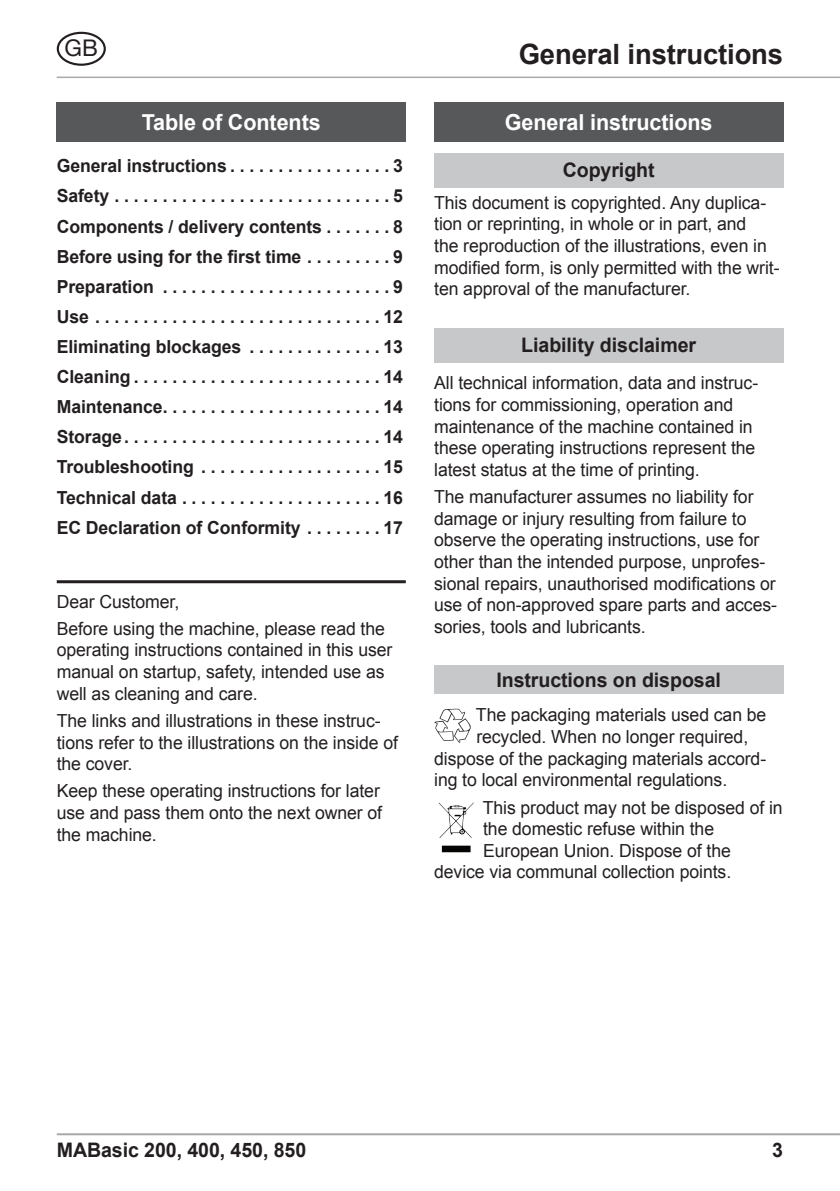
<style>
.page{position:relative;width:840px;height:1191px;background:#fff}
.page>*{position:absolute;margin:0;border:0;box-sizing:border-box;transform-origin:0 0}
.t1{font:700 28px "Arial";letter-spacing:-.005em;color:#231f20}
.t2{font:23px "Helvetica Neue";color:#231f20}
.t3{font:700 22px "Arial";letter-spacing:-.005em;color:#fff}
.t4{font:700 20px "Arial";letter-spacing:-.005em;color:#231f20}
.t5{font:18px/21.6px "Arial";letter-spacing:-.005em;color:#231f20}
.t6{font:700 18px/30px "Arial";letter-spacing:-.005em;color:#231f20;text-align:justify}
</style>
<div class="page">
<hr style="left:57px;top:1133px;width:782px;height:2px;background:#a8a9ad">
<hr style="left:57px;top:77px;width:782px;height:1px;background:#a8a9ad">
<div style="left:57px;top:32px;width:49px;height:34px;border:2px solid #231f20;border-radius:50%"></div>
<div style="left:57px;top:102px;width:348px;height:40px;background:#57585a"></div>
<hr style="left:57px;top:580px;width:348px;height:3px;background:#231f20">
<div style="left:434px;top:102px;width:348px;height:40px;background:#57585a"></div>
<div style="left:434px;top:153px;width:348px;height:34px;background:#c7c8ca"></div>
<div style="left:434px;top:328px;width:348px;height:34px;background:#c7c8ca"></div>
<div style="left:434px;top:666px;width:348px;height:28px;background:#c7c8ca"></div>
<svg style="left:434px;top:708px;width:36px;height:34px"></svg>
<img style="left:438px;top:802px;width:36px;height:51px">
<p class="t2" style="left:65px;top:34px;width:35px">GB</p>
<p class="t3" style="left:142px;top:108px;width:180px">Table of Contents</p>
<p class="t6" style="left:57px;top:152px;width:347px">General instructions . . . . . . . . . . . . . . . . 3<br>Safety . . . . . . . . . . . . . . . . . . . . . . . . . . . . 5<br>Components / delivery contents . . . . . . 8<br>Before using for the first time . . . . . . . . 9<br>Preparation . . . . . . . . . . . . . . . . . . . . . . . 9<br>Use . . . . . . . . . . . . . . . . . . . . . . . . . . . . . 12<br>Eliminating blockages . . . . . . . . . . . . . 13<br>Cleaning . . . . . . . . . . . . . . . . . . . . . . . . . 14<br>Maintenance . . . . . . . . . . . . . . . . . . . . . . 14<br>Storage . . . . . . . . . . . . . . . . . . . . . . . . . . 14<br>Troubleshooting . . . . . . . . . . . . . . . . . . 15<br>Technical data . . . . . . . . . . . . . . . . . . . . 16<br>EC Declaration of Conformity . . . . . . . 17</p>
<p class="t5" style="left:57px;top:588px;width:329px;line-height:27.2px">Dear Customer,<br>Before using the machine, please read the</p>
<p class="t5" style="left:57px;top:639px;width:337px">operating instructions contained in this user manual on startup, safety, intended use as well as cleaning and care.</p>
<p class="t5" style="left:57px;top:710px;width:342px">The links and illustrations in these instruc&shy;tions refer to the illustrations on the inside of the cover.</p>
<p class="t5" style="left:57px;top:780px;width:327px">Keep these operating instructions for later use and pass them onto the next owner of the machine.</p>
<h1 class="t1" style="left:518px;top:35px;width:266px">General instructions</h1>
<p class="t3" style="left:504px;top:108px;width:209px">General instructions</p>
<p class="t4" style="left:562px;top:157px;width:93px">Copyright</p>
<p class="t5" style="left:434px;top:192px;width:347px">This document is copyrighted. Any duplica&shy;tion or reprinting, in whole or in part, and<br>the reproduction of the illustrations, even in modified form, is only permitted with the writ&shy;ten approval of the manufacturer.</p>
<p class="t4" style="left:521px;top:332px;width:176px">Liability disclaimer</p>
<p class="t5" style="left:434px;top:372px;width:325px">All technical information, data and instruc&shy;tions for commissioning, operation and maintenance of the machine contained in these operating instructions represent the latest status at the time of printing.</p>
<p class="t5" style="left:434px;top:486px;width:344px">The manufacturer assumes no liability for damage or injury resulting from failure to observe the operating instructions, use for other than the intended purpose, unprofes&shy;sional repairs, unauthorised modifications or use of non-approved spare parts and acces&shy;sories, tools and lubricants.</p>
<p class="t4" style="left:496px;top:667px;width:226px">Instructions on disposal</p>
<p class="t5" style="left:475px;top:704px;width:292px">The packaging materials used can be</p>
<p class="t5" style="left:476px;top:726px;width:273px">recycled. When no longer required,</p>
<p class="t5" style="left:434px;top:747px;width:333px">dispose of the packaging materials accord-</p>
<p class="t5" style="left:434px;top:769px;width:294px">ing to local environmental regulations.</p>
<p class="t5" style="left:482px;top:796px;width:301px">This product may not be disposed of in</p>
<p class="t5" style="left:483px;top:818px;width:232px">the domestic refuse within the</p>
<p class="t5" style="left:483px;top:839px;width:249px">European Union. Dispose of the</p>
<p class="t5" style="left:434px;top:861px;width:298px">device via communal collection points.</p>
<p class="t4" style="left:57px;top:1137px;width:251px">MABasic 200, 400, 450, 850</p>
<p class="t4" style="left:771px;top:1137px;width:12px">3</p>
</div>
